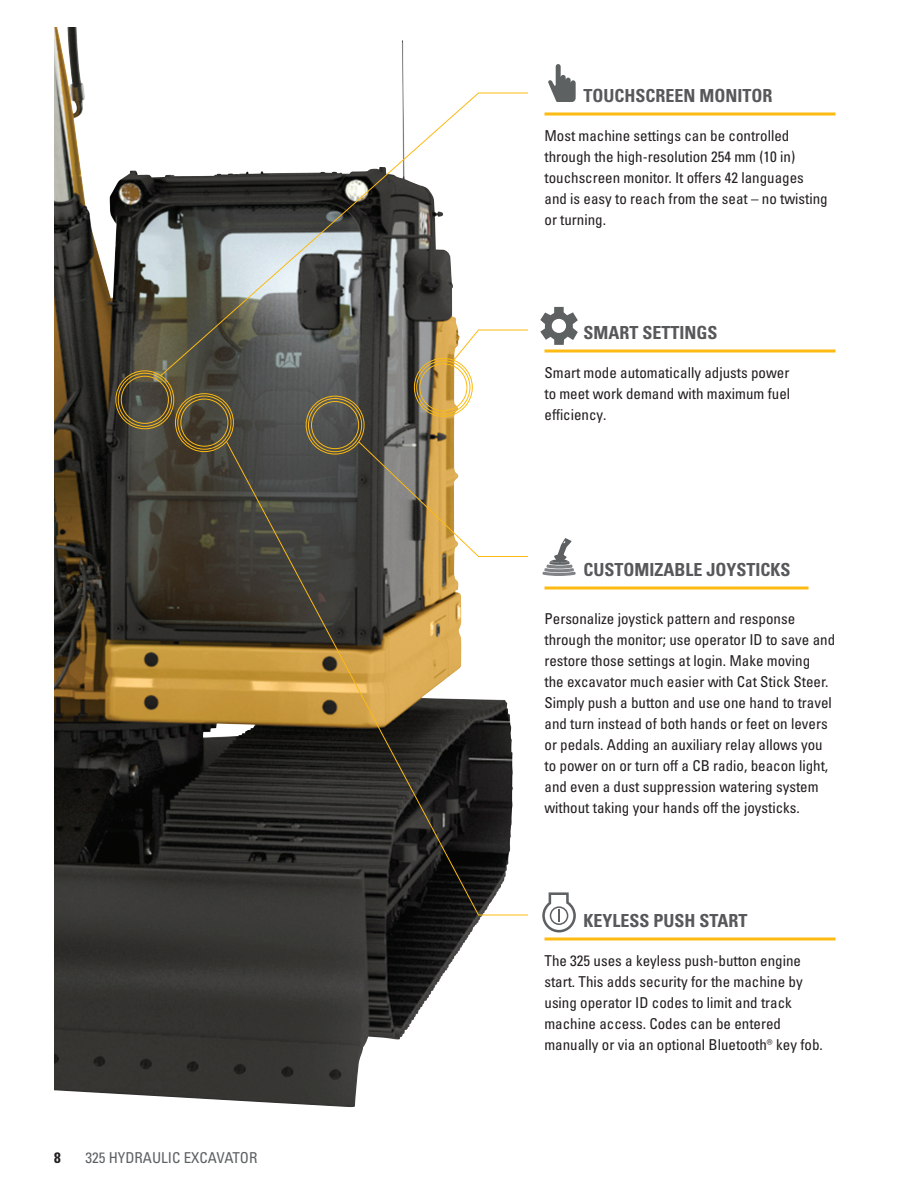
<style>
.page{position:relative;width:918px;height:1188px;background:#fff}
.page>*{position:absolute;margin:0;border:0;box-sizing:border-box;transform-origin:0 0}
.Subhead_small_gray{font:18px "Univers LTCYR 67 Bold Cond";color:#57585a}
.Body_copy{font:condensed 15px/21px "Univers LTCYR 57";color:#231f20}
.t1{font:condensed 15px "Univers LTCYR 57";color:#5d6163}
.t2{font:15px "Univers LTCYR 67 Bold Cond";color:#231f20}
</style>
<div class="page">
<img style="left:54px;top:27px;width:428px;height:1080px">
<div style="left:306px;top:396px;width:58px;height:58px;border:1px solid #fcba13;border-radius:50%"></div>
<div style="left:414px;top:358px;width:59px;height:59px;border:1px solid #fcba13;border-radius:50%"></div>
<div style="left:115px;top:370px;width:59px;height:59px;border:1px solid #fcba13;border-radius:50%"></div>
<div style="left:175px;top:393px;width:59px;height:59px;border:1px solid #fcba13;border-radius:50%"></div>
<div style="left:308px;top:398px;width:54px;height:54px;border:1px solid #fcba13;border-radius:50%"></div>
<div style="left:416px;top:360px;width:54px;height:54px;border:1px solid #fcba13;border-radius:50%"></div>
<div style="left:118px;top:373px;width:54px;height:54px;border:1px solid #fcba13;border-radius:50%"></div>
<div style="left:177px;top:396px;width:54px;height:54px;border:1px solid #fcba13;border-radius:50%"></div>
<div style="left:311px;top:401px;width:48px;height:48px;border:1px solid #fcba13;border-radius:50%"></div>
<div style="left:419px;top:363px;width:48px;height:48px;border:1px solid #fcba13;border-radius:50%"></div>
<div style="left:121px;top:376px;width:48px;height:48px;border:1px solid #fcba13;border-radius:50%"></div>
<div style="left:180px;top:399px;width:48px;height:48px;border:1px solid #fcba13;border-radius:50%"></div>
<svg style="left:225px;top:441px;width:303px;height:475px"></svg>
<svg style="left:160px;top:92px;width:368px;height:285px"></svg>
<hr style="left:544px;top:350px;width:292px;height:2px;background:#fcba13">
<svg style="left:544px;top:586px;width:264px;height:4px"></svg>
<hr style="left:544px;top:938px;width:292px;height:2px;background:#fcba13">
<svg style="left:544px;top:112px;width:292px;height:4px"></svg>
<svg style="left:542px;top:538px;width:34px;height:38px"></svg>
<svg style="left:548px;top:64px;width:28px;height:38px"></svg>
<svg style="left:542px;top:892px;width:34px;height:40px"></svg>
<svg style="left:540px;top:307px;width:38px;height:38px"></svg>
<p class="t2" style="left:54px;top:1148px;width:8px">8</p>
<p class="t1" style="left:86px;top:1148px;width:173px">325 HYDRAULIC EXCAVATOR</p>
<p class="Subhead_small_gray" style="left:584px;top:85px;width:191px">TOUCHSCREEN MONITOR</p>
<p class="Body_copy" style="left:544px;top:125px;width:285px">Most machine settings can be controlled through the high-resolution 254 mm (10 in) touchscreen monitor. It offers 42 languages and is easy to reach from the seat – no twisting or turning.</p>
<p class="Subhead_small_gray" style="left:584px;top:322px;width:136px">SMART SETTINGS</p>
<p class="Body_copy" style="left:544px;top:362px;width:247px;text-align:justify">Smart mode automatically adjusts power to meet work demand with maximum fuel efficiency.</p>
<p class="Subhead_small_gray" style="left:584px;top:559px;width:209px">CUSTOMIZABLE JOYSTICKS</p>
<p class="Body_copy" style="left:544px;top:608px;width:292px">Personalize joystick pattern and response through the monitor; use operator ID to save and restore those settings at login. Make moving<br>the excavator much easier with Cat Stick Steer.<br>Simply push a button and use one hand to travel and turn instead of both hands or feet on levers or pedals. Adding an auxiliary relay allows you to power on or turn off a CB radio, beacon light, and even a dust suppression watering system without taking your hands off the joysticks.</p>
<p class="Subhead_small_gray" style="left:584px;top:910px;width:165px">KEYLESS PUSH START</p>
<p class="Body_copy" style="left:544px;top:950px;width:280px">The 325 uses a keyless push-button engine start. This adds security for the machine by using operator ID codes to limit and track machine access. Codes can be entered manually or via an optional Bluetooth® key fob.</p>
</div>
